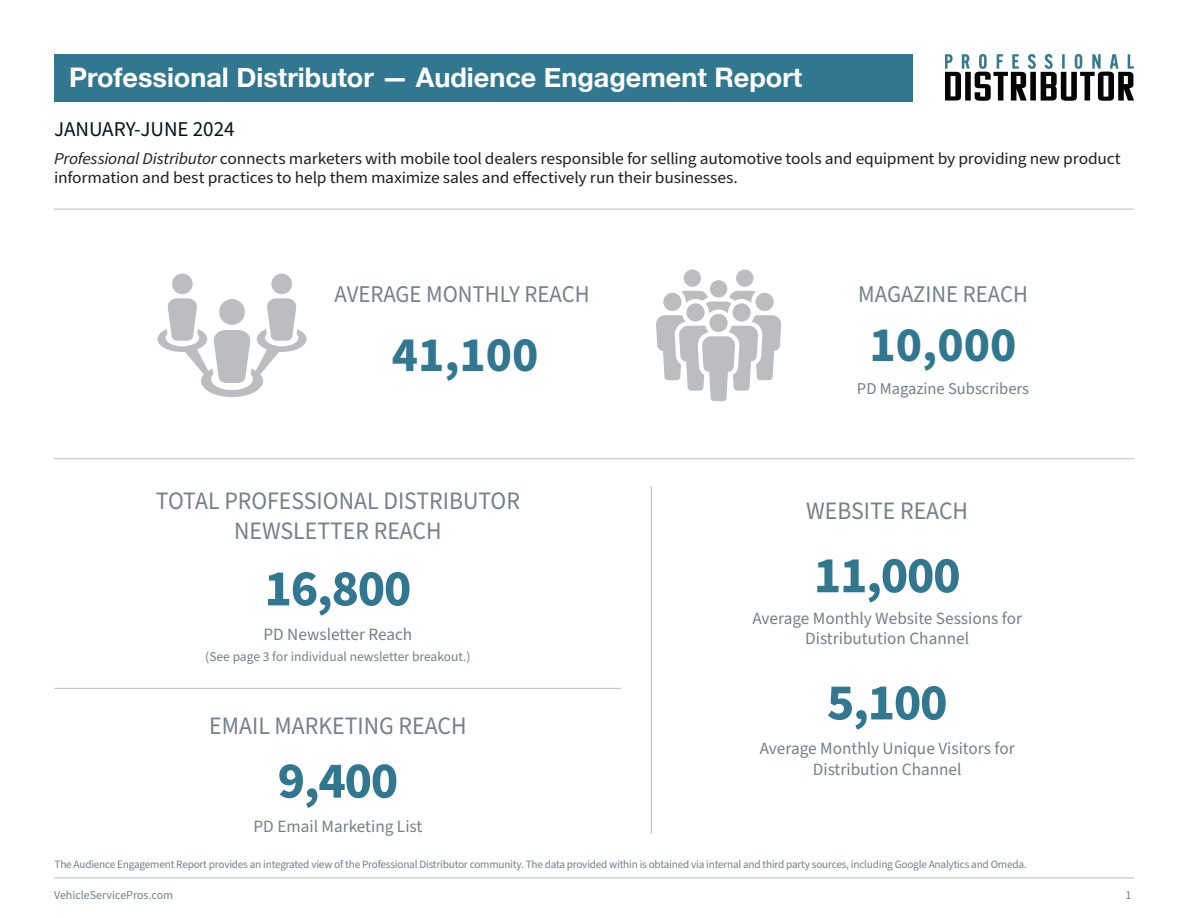
<style>
.page{position:relative;width:1188px;height:918px;background:#fff}
.page>*{position:absolute;margin:0;border:0;box-sizing:border-box;transform-origin:0 0}
.t1{font:700 51.75px "Source Sans Pro";letter-spacing:-.025em;color:#327790}
.t2{font:700 49.5px "Source Sans Pro";color:#327790}
.t3{font:700 27px "Helvetica Neue";color:#fff}
.t4{font:25.05px/30px "Source Sans Pro";color:#74808c;text-align:center;scale:.95 1}
.t5{font:24px "Source Sans Pro";color:#74808c;scale:.95 1}
.t6{font:21px "Source Sans Pro";color:#00141f}
.t7{font:17.25px/20.7px "Source Sans Pro";color:#74808c;text-align:center}
.t8{font:16.5px/19.8px "Source Sans Pro";letter-spacing:-.01em;color:#231f20;scale:1.06 1}
.t9{font:16.5px "Source Sans Pro";color:#74808c}
.t10{font:13.5px "Source Sans Pro";color:#74808c}
.t11{font:12px "Source Sans Pro";color:#74808c}
.t12{font:11.25px "Source Sans Pro";letter-spacing:-.02em;color:#74808c}
.s1{font-style:italic}
</style>
<div class="page">
<div style="left:54px;top:54px;width:859px;height:47px;background:#327790"></div>
<hr style="left:54px;top:878px;width:1080px;height:1px;background:#bcbdc0">
<svg style="left:945px;top:54px;width:189px;height:47px"></svg>
<hr style="left:54px;top:209px;width:1080px;height:1px;background:#bcbdc0">
<hr style="left:54px;top:458px;width:1080px;height:1px;background:#bcbdc0">
<div style="left:172px;top:274px;width:21px;height:20px;background:#bcbdc0;border-radius:50%"></div>
<div style="left:271px;top:274px;width:21px;height:20px;background:#bcbdc0;border-radius:50%"></div>
<svg style="left:157px;top:298px;width:150px;height:99px"></svg>
<svg style="left:656px;top:291px;width:125px;height:110px"></svg>
<div style="left:710px;top:280px;width:17px;height:17px;background:#bcbdc0;border-radius:50%"></div>
<div style="left:736px;top:269px;width:17px;height:18px;background:#bcbdc0;border-radius:50%"></div>
<div style="left:684px;top:269px;width:17px;height:18px;background:#bcbdc0;border-radius:50%"></div>
<div style="left:709px;top:314px;width:19px;height:18px;background:#bcbdc0;border-radius:50%"></div>
<div style="left:733px;top:303px;width:18px;height:19px;background:#bcbdc0;border-radius:50%"></div>
<div style="left:756px;top:293px;width:18px;height:18px;background:#bcbdc0;border-radius:50%"></div>
<div style="left:686px;top:303px;width:19px;height:19px;background:#bcbdc0;border-radius:50%"></div>
<div style="left:663px;top:293px;width:19px;height:18px;background:#bcbdc0;border-radius:50%"></div>
<hr style="left:55px;top:688px;width:566px;height:1px;background:#bcbdc0">
<hr style="left:651px;top:486px;width:1px;height:348px;background:#bcbdc0">
<h3 class="t3" style="left:69px;top:57px;width:735px">Professional Distributor — Audience Engagement Report</h3>
<p class="t6" style="left:54px;top:115px;width:182px">JANUARY-JUNE 2024</p>
<p class="t8" style="left:54px;top:149px;width:1008px"><span class="s1">Professional Distributor</span> connects marketers with mobile tool dealers responsible for selling automotive tools and equipment by providing new product information and best practices to help them maximize sales and effectively run their businesses.</p>
<p class="t5" style="left:335px;top:278px;width:270px">AVERAGE MONTHLY REACH</p>
<p class="t2" style="left:392px;top:321px;width:148px">41,100</p>
<p class="t4" style="left:156px;top:486px;width:385px">TOTAL PROFESSIONAL DISTRIBUTOR<br>NEWSLETTER REACH</p>
<p class="t1" style="left:264px;top:553px;width:148px">16,800</p>
<p class="t7" style="left:264px;top:625px;width:150px">PD Newsletter Reach</p>
<p class="t10" style="left:205px;top:647px;width:267px">(See page 3 for individual newsletter breakout.)</p>
<p class="t4" style="left:209px;top:712px;width:272px">EMAIL MARKETING REACH</p>
<p class="t1" style="left:278px;top:745px;width:122px">9,400</p>
<p class="t7" style="left:254px;top:817px;width:170px">PD Email Marketing List</p>
<p class="t5" style="left:858px;top:278px;width:180px">MAGAZINE REACH</p>
<p class="t2" style="left:870px;top:311px;width:148px">10,000</p>
<p class="t9" style="left:857px;top:377px;width:174px">PD Magazine Subscribers</p>
<p class="t4" style="left:806px;top:497px;width:172px">WEBSITE REACH</p>
<p class="t1" style="left:814px;top:540px;width:148px">11,000</p>
<p class="t7" style="left:752px;top:608px;width:271px">Average Monthly Website Sessions for<br>Distributution Channel</p>
<p class="t1" style="left:827px;top:667px;width:122px">5,100</p>
<p class="t7" style="left:760px;top:739px;width:256px">Average Monthly Unique Visitors for<br>Distribution Channel</p>
<p class="t12" style="left:55px;top:856px;width:974px">The Audience Engagement Report provides an integrated view of the Professional Distributor community. The data provided within is obtained via internal and third party sources, including Google Analytics and Omeda.</p>
<p class="t11" style="left:54px;top:887px;width:121px">VehicleServicePros.com</p>
<p class="t11" style="left:1126px;top:887px;width:7px">1</p>
</div>
